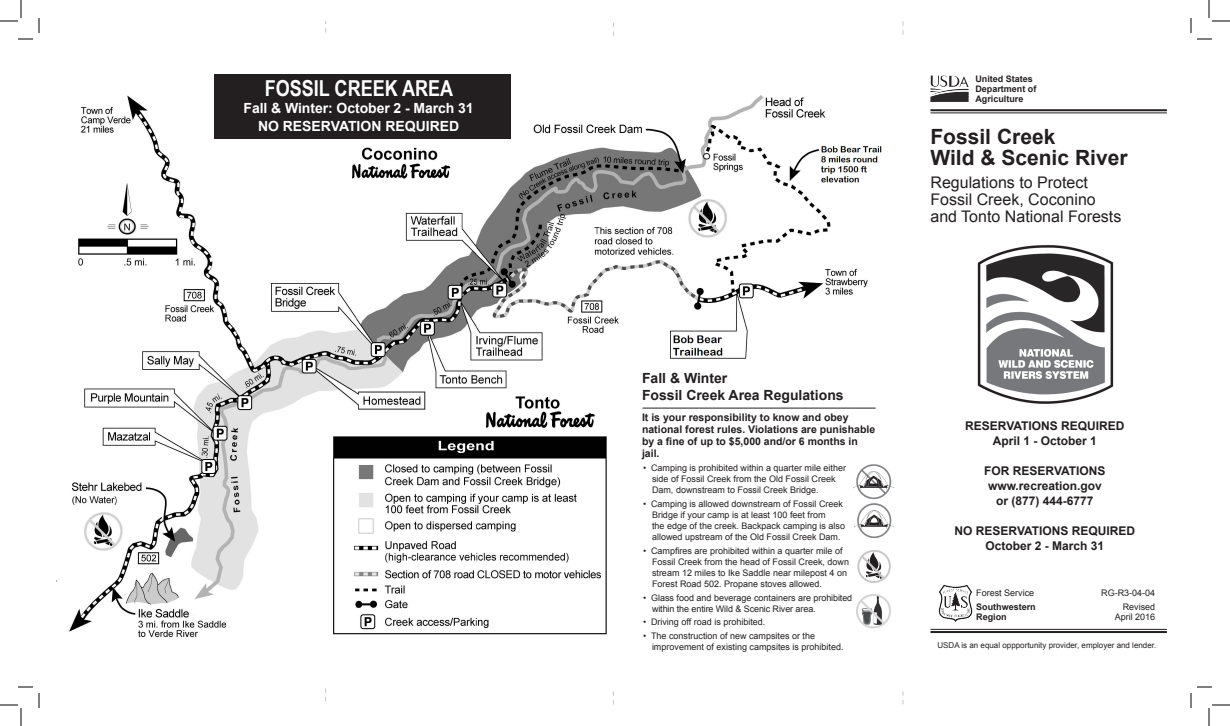
<style>
.page{position:relative;width:1230px;height:726px;background:#fff}
.page>*{position:absolute;margin:0;border:0;box-sizing:border-box;transform-origin:0 0}
.t1{font:700 22px "Arial Narrow";color:#fff}
.t2{font:700 21px/21px "Arial";color:#231f20}
.t3{font:16px/17px "Arial";color:#231f20}
.t4{font:700 14px/18px "Arial";letter-spacing:-.005em;color:#fff;text-align:center}
.t5{font:700 14px/16.8px "Arial";color:#231f20}
.t6{font:700 12px/15px "Arial";color:#231f20;text-align:center}
.t7{font:700 10.5px/12px "Arial";color:#231f20}
.t8{font:9px/11px "Arial";color:#231f20}
.t9{font:700 9px/10px "Arial";color:#231f20}
.t10{font:8px "Arial";color:#231f20}
</style>
<div class="page">
<img style="left:56px;top:95px;width:839px;height:542px">
<svg style="left:938px;top:584px;width:35px;height:38px"></svg>
<svg style="left:940px;top:76px;width:5px;height:10px"></svg>
<img style="left:854px;top:463px;width:40px;height:37px">
<img style="left:857px;top:593px;width:35px;height:36px">
<img style="left:854px;top:502px;width:40px;height:37px">
<hr style="left:930px;top:631px;width:237px;height:2px;background:#231f20">
<hr style="left:930px;top:629px;width:237px;height:1px;background:#231f20">
<hr style="left:642px;top:408px;width:234px;height:1px;background:#231f20">
<hr style="left:930px;top:113px;width:237px;height:1px;background:#231f20">
<hr style="left:930px;top:109px;width:237px;height:2px;background:#231f20">
<div style="left:215px;top:74px;width:296px;height:64px;background:#231f20"></div>
<svg style="left:857px;top:550px;width:34px;height:34px"></svg>
<img style="left:977px;top:245px;width:137px;height:159px">
<svg style="left:0;top:0;width:40px;height:40px"></svg>
<svg style="left:0;top:686px;width:40px;height:40px"></svg>
<svg style="left:1190px;top:0;width:40px;height:40px"></svg>
<svg style="left:1190px;top:686px;width:40px;height:40px"></svg>
<h1 class="t1" style="left:265px;top:72px;width:190px">FOSSIL CREEK AREA</h1>
<h3 class="t4" style="left:244px;top:100px;width:232px">Fall &amp; Winter: October 2 - March 31<br>NO RESERVATION REQUIRED</h3>
<p class="t9" style="left:975px;top:74px;width:63px">United States<br>Department of<br>Agriculture</p>
<h2 class="t2" style="left:930px;top:127px;width:199px">Fossil Creek<br>Wild &amp; Scenic River</h2>
<h3 class="t3" style="left:930px;top:175px;width:192px">Regulations to Protect<br>Fossil Creek, Coconino and Tonto National Forests</h3>
<h3 class="t5" style="left:642px;top:370px;width:203px">Fall &amp; Winter<br>Fossil Creek Area Regulations</h3>
<p class="t7" style="left:642px;top:412px;width:235px">It is your responsibility to know and obey national forest rules. Violations are punishable by a fine of up to $5,000 and/or 6 months in jail.</p>
<p class="t8" style="left:652px;top:462px;width:196px;text-indent:-9px">• Camping is prohibited within a quarter mile either side of Fossil Creek from the Old Fossil Creek<br>Dam, downstream to Fossil Creek Bridge.</p>
<p class="t8" style="left:652px;top:498px;width:195px;text-indent:-9px">• Camping is allowed downstream of Fossil Creek Bridge if your camp is at least 100 feet from<br>the edge of the creek. Backpack camping is also allowed upstream of the Old Fossil Creek Dam.</p>
<p class="t8" style="left:652px;top:545px;width:199px;text-indent:-9px">• Campfires are prohibited within a quarter mile of Fossil Creek from the head of Fossil Creek, down stream 12 miles to Ike Saddle near milepost 4 on Forest Road 502. Propane stoves allowed.</p>
<p class="t8" style="left:652px;top:592px;width:202px;text-indent:-9px">• Glass food and beverage containers are prohibited within the entire Wild &amp; Scenic River area.</p>
<p class="t8" style="left:643px;top:617px;width:124px">• Driving off road is prohibited.</p>
<p class="t8" style="left:652px;top:631px;width:193px;text-indent:-9px">• The construction of new campsites or the improvement of existing campsites is prohibited.</p>
<p class="t10" style="left:938px;top:640px;width:220px">USDA is an equal oppportunity provider, employer and lender.</p>
<h3 class="t6" style="left:965px;top:419px;width:161px">RESERVATIONS REQUIRED<br>April 1 - October 1</h3>
<h3 class="t6" style="left:984px;top:464px;width:123px">FOR RESERVATIONS www.recreation.gov or (877) 444-6777</h3>
<h3 class="t6" style="left:955px;top:524px;width:182px">NO RESERVATIONS REQUIRED<br>October 2 - March 31</h3>
<p class="t8" style="left:976px;top:587px;width:60px">Forest Service</p>
<p class="t8" style="left:1101px;top:587px;width:56px">RG-R3-04-04</p>
<p class="t9" style="left:976px;top:602px;width:61px">Southwestern</p>
<p class="t8" style="left:1123px;top:602px;width:34px">Revised</p>
<p class="t9" style="left:976px;top:612px;width:32px">Region</p>
<p class="t8" style="left:1115px;top:612px;width:42px">April 2016</p>
</div>
